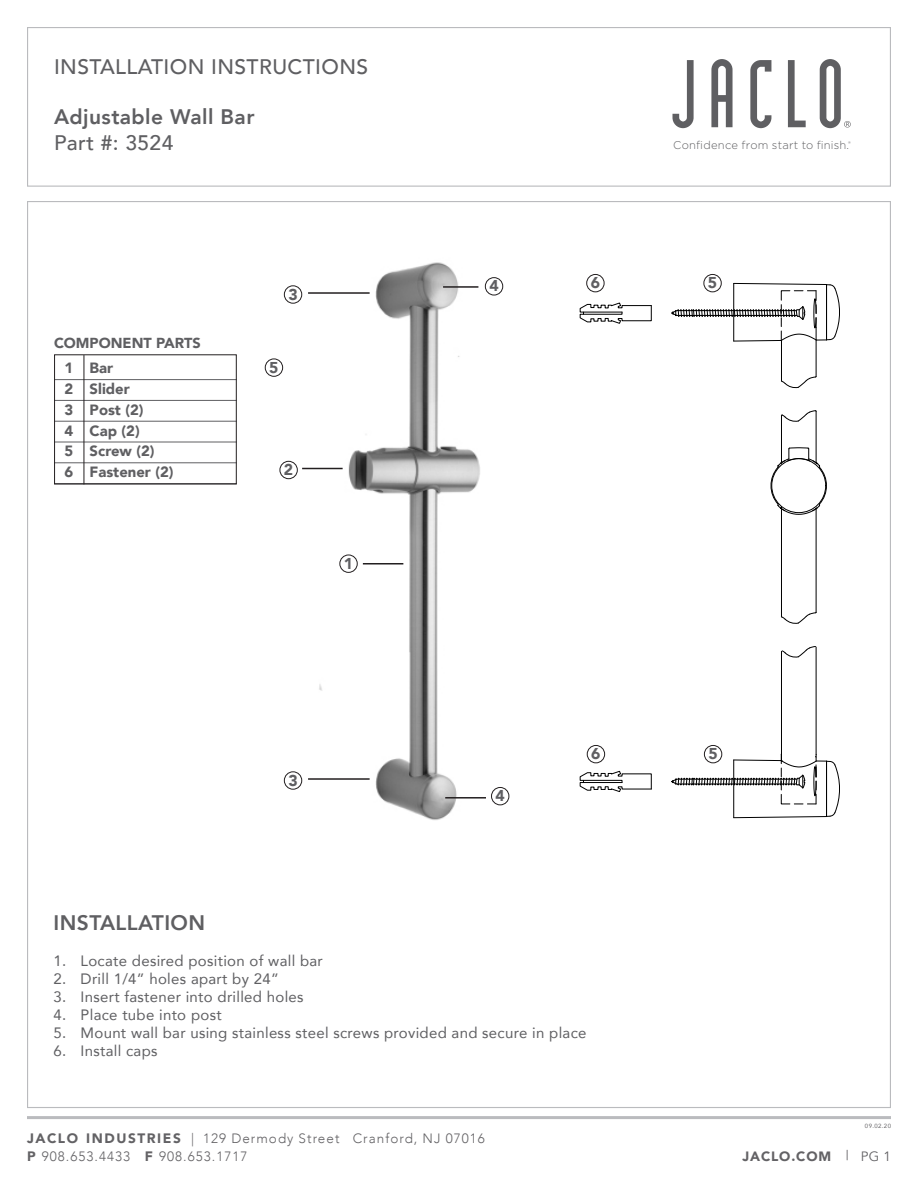
<style>
.page{position:relative;width:918px;height:1188px;background:#fff}
.page>*{position:absolute;margin:0;border:0;box-sizing:border-box;transform-origin:0 0}
.t1{font:500 21px "Avenir";letter-spacing:.02em;color:#5f5f62}
.t2{font:800 21px "Avenir";letter-spacing:.02em;color:#5f5f62}
.t3{font:900 15.75px "Avenir";color:#5f5f62}
.t4{font:15px "Avenir";letter-spacing:.02em;color:#5f5f62}
.t5{font:900 14.85px "Avenir";color:#5f5f62}
.t6{font:900 14.55px "Avenir";color:#5f5f62}
.t7{font:300 13.5px/18px "Avenir";letter-spacing:.075em;color:#636265}
.t8{font:900 13.5px "Avenir";letter-spacing:.065em;color:#636265}
.t9{font:300 11.25px "Gotham";letter-spacing:.02em;color:#5f5f62}
.t10{font:6px "Avenir";color:#636265}
.s1{font-weight:900;font-size:13.65px}
.s2{font-weight:400}
</style>
<div class="page">
<hr style="left:27px;top:1116px;width:864px;height:3px;background:#babbbe">
<div style="left:27px;top:27px;width:864px;height:160px;border:1px solid #babbbe"></div>
<svg style="left:673px;top:60px;width:21px;height:68px"></svg>
<svg style="left:711px;top:59px;width:22px;height:68px"></svg>
<svg style="left:750px;top:60px;width:21px;height:68px"></svg>
<svg style="left:788px;top:60px;width:18px;height:67px"></svg>
<svg style="left:820px;top:59px;width:31px;height:69px"></svg>
<hr style="left:54px;top:379px;width:183px;height:1px;background:#5f5f62">
<hr style="left:54px;top:400px;width:183px;height:1px;background:#5f5f62">
<hr style="left:54px;top:421px;width:183px;height:1px;background:#5f5f62">
<hr style="left:54px;top:442px;width:183px;height:1px;background:#5f5f62">
<hr style="left:54px;top:462px;width:183px;height:1px;background:#5f5f62">
<div style="left:54px;top:354px;width:183px;height:130px;border:1px solid #231f20"></div>
<hr style="left:84px;top:355px;width:1px;height:129px;background:#231f20">
<div style="left:704px;top:274px;width:18px;height:18px;border:1px solid #231f20;border-radius:50%"></div>
<div style="left:704px;top:745px;width:18px;height:18px;border:1px solid #231f20;border-radius:50%"></div>
<img style="left:310px;top:262px;width:200px;height:558px">
<hr style="left:443px;top:286px;width:35px;height:2px;background:#231f20">
<hr style="left:308px;top:292px;width:62px;height:2px;background:#231f20">
<hr style="left:308px;top:778px;width:62px;height:2px;background:#231f20">
<hr style="left:302px;top:468px;width:41px;height:1px;background:#231f20">
<hr style="left:363px;top:563px;width:40px;height:2px;background:#231f20">
<hr style="left:445px;top:797px;width:41px;height:2px;background:#231f20">
<div style="left:485px;top:277px;width:18px;height:18px;border:1px solid #231f20;border-radius:50%"></div>
<div style="left:491px;top:787px;width:18px;height:18px;border:1px solid #231f20;border-radius:50%"></div>
<div style="left:265px;top:359px;width:18px;height:18px;border:1px solid #231f20;border-radius:50%"></div>
<div style="left:339px;top:555px;width:19px;height:18px;border:1px solid #231f20;border-radius:50%"></div>
<div style="left:280px;top:461px;width:18px;height:18px;border:1px solid #231f20;border-radius:50%"></div>
<div style="left:284px;top:285px;width:18px;height:19px;border:1px solid #231f20;border-radius:50%"></div>
<div style="left:284px;top:771px;width:18px;height:19px;border:1px solid #231f20;border-radius:50%"></div>
<hr style="left:781px;top:651px;width:1px;height:110px;background:#000">
<hr style="left:781px;top:506px;width:1px;height:111px;background:#000">
<hr style="left:781px;top:416px;width:1px;height:47px;background:#000">
<hr style="left:816px;top:647px;width:1px;height:114px;background:#000">
<hr style="left:816px;top:509px;width:1px;height:104px;background:#000">
<hr style="left:816px;top:411px;width:1px;height:52px;background:#000">
<hr style="left:816px;top:340px;width:1px;height:37px;background:#000">
<svg style="left:770px;top:447px;width:57px;height:68px"></svg>
<svg style="left:781px;top:376px;width:36px;height:12px"></svg>
<svg style="left:781px;top:410px;width:36px;height:12px"></svg>
<svg style="left:781px;top:612px;width:36px;height:12px"></svg>
<svg style="left:781px;top:646px;width:35px;height:12px"></svg>
<hr style="left:781px;top:340px;width:1px;height:41px;background:#000">
<svg style="left:671px;top:753px;width:169px;height:65px"></svg>
<svg style="left:580px;top:771px;width:72px;height:21px"></svg>
<svg style="left:671px;top:283px;width:169px;height:59px"></svg>
<svg style="left:580px;top:302px;width:72px;height:22px"></svg>
<div style="left:586px;top:274px;width:18px;height:18px;border:1px solid #231f20;border-radius:50%"></div>
<div style="left:587px;top:745px;width:18px;height:18px;border:1px solid #231f20;border-radius:50%"></div>
<p class="t1" style="left:54px;top:49px;width:316px">INSTALLATION INSTRUCTIONS</p>
<p class="t2" style="left:54px;top:101px;width:202px">Adjustable Wall Bar</p>
<p class="t1" style="left:54px;top:124px;width:121px">Part #: 3524</p>
<p class="t6" style="left:54px;top:330px;width:148px">COMPONENT PARTS</p>
<p class="t5" style="left:64px;top:355px;width:50px">1 Bar</p>
<p class="t5" style="left:64px;top:376px;width:67px">2 Slider</p>
<p class="t5" style="left:64px;top:397px;width:81px">3 Post (2)</p>
<p class="t5" style="left:64px;top:418px;width:77px">4 Cap (2)</p>
<p class="t5" style="left:64px;top:439px;width:92px">5 Screw (2)</p>
<p class="t5" style="left:64px;top:459px;width:111px">6 Fastener (2)</p>
<p class="t3" style="left:288px;top:281px;width:11px">3</p>
<p class="t3" style="left:269px;top:354px;width:11px">5</p>
<p class="t3" style="left:284px;top:456px;width:11px">2</p>
<p class="t3" style="left:344px;top:550px;width:11px">1</p>
<p class="t3" style="left:288px;top:767px;width:11px">3</p>
<p class="t3" style="left:489px;top:272px;width:11px">4</p>
<p class="t3" style="left:591px;top:269px;width:11px">6</p>
<p class="t3" style="left:496px;top:782px;width:11px">4</p>
<p class="t3" style="left:591px;top:740px;width:11px">6</p>
<p class="t2" style="left:54px;top:906px;width:153px">INSTALLATION</p>
<p class="t4" style="left:54px;top:948px;width:271px">1. Locate desired position of wall bar</p>
<p class="t4" style="left:54px;top:966px;width:227px">2. Drill 1/4” holes apart by 24”</p>
<p class="t4" style="left:54px;top:984px;width:252px">3. Insert fastener into drilled holes</p>
<p class="t4" style="left:54px;top:1002px;width:170px">4. Place tube into post</p>
<p class="t4" style="left:54px;top:1020px;width:534px">5. Mount wall bar using stainless steel screws provided and secure in place</p>
<p class="t4" style="left:54px;top:1038px;width:105px">6. Install caps</p>
<p class="t7" style="left:27px;top:1129px;width:459px"><span class="s1">JACLO INDUSTRIES</span> | 129 Dermody Street Cranford, NJ 07016<br><span class="s1">P</span> 908.653.4433 <span class="s1">F</span> 908.653.1717</p>
<p class="t9" style="left:673px;top:138px;width:179px">Confidence from start to finish.<sup>®</sup></p>
<p class="t3" style="left:708px;top:269px;width:11px">5</p>
<p class="t3" style="left:708px;top:740px;width:11px">5</p>
<p class="t10" style="left:865px;top:1121px;width:28px">09.02.20</p>
<p class="t8" style="left:742px;top:1145px;width:150px">JACLO.COM <span class="s2">| PG 1</span></p>
</div>
